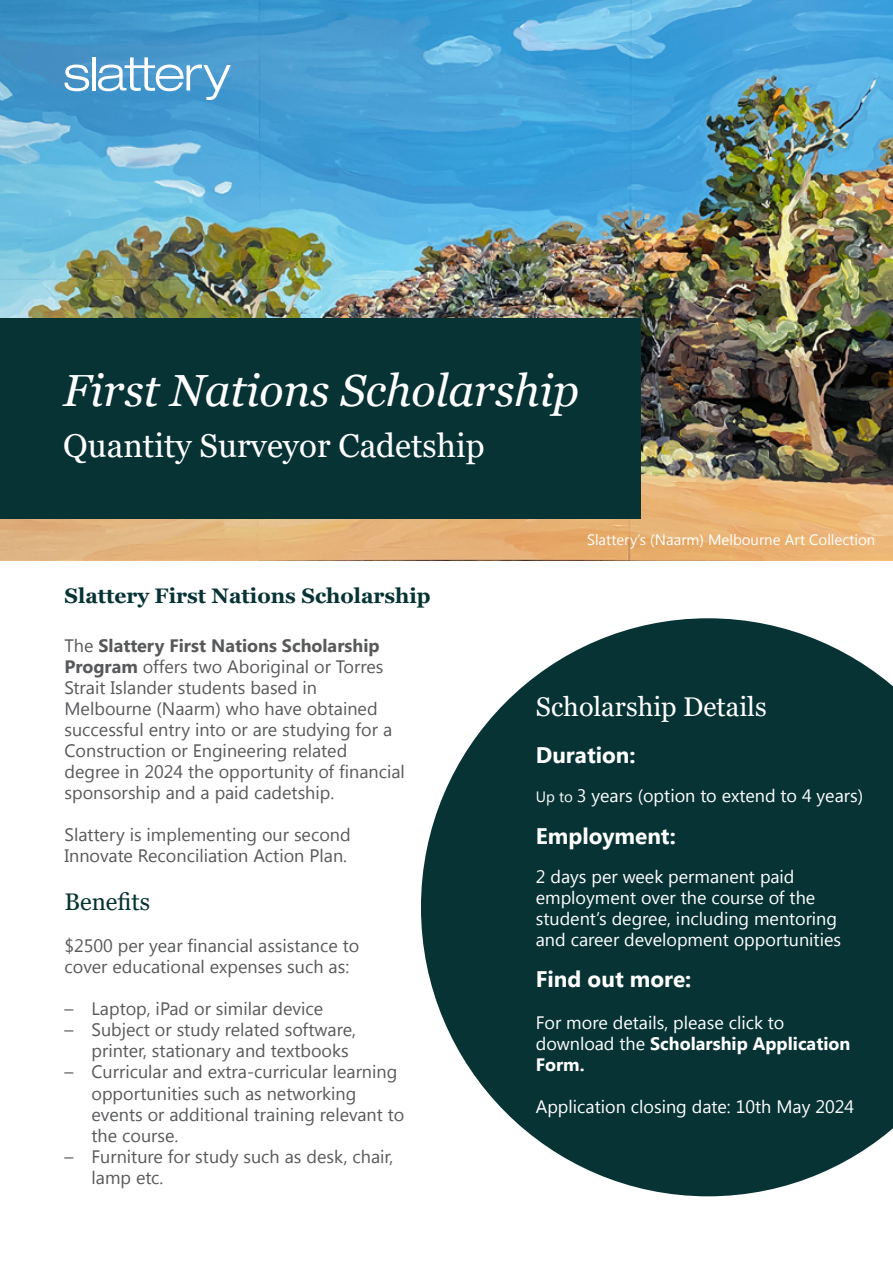
<style>
.page{position:relative;width:893px;height:1263px;background:#fff}
.page>*{position:absolute;margin:0;border:0;box-sizing:border-box;transform-origin:0 0}
.t1{font:italic 45px "Georgia";color:#fff}
.t2{font:33px "Georgia";color:#fff}
.t3{font:27px "Georgia";color:#fff}
.t4{font:24px "Georgia";color:#073335}
.t5{font:700 22.5px "Khmer UI";color:#fff}
.t6{font:700 21px "Georgia";color:#073335}
.t7{font:18px/21px "Khmer UI";color:#58595b}
.t8{font:18px/21px "Khmer UI";color:#fff}
.t9{font:15px "Khmer UI";color:#fff}
.s1{font-weight:700}
.s2{font-size:15px}
</style>
<div class="page">
<img style="left:0;top:0;width:893px;height:560px">
<div style="left:0;top:319px;width:641px;height:200px;background:#073335"></div>
<svg style="left:421px;top:618px;width:472px;height:578px;fill:#073335"></svg>
<svg style="left:64px;top:65px;width:25px;height:26px"></svg>
<hr style="left:92px;top:57px;width:4px;height:33px;background:#fff">
<svg style="left:98px;top:57px;width:133px;height:43px"></svg>
<h1 class="t1" style="left:63px;top:362px;width:517px">First Nations Scholarship</h1>
<h2 class="t2" style="left:63px;top:426px;width:423px">Quantity Surveyor Cadetship</h2>
<p class="t6" style="left:64px;top:582px;width:368px">Slattery First Nations Scholarship</p>
<p class="t7" style="left:64px;top:636px;width:342px">The <span class="s1">Slattery First Nations Scholarship Program</span> offers two Aboriginal or Torres Strait Islander students based in Melbourne (Naarm) who have obtained successful entry into or are studying for a Construction or Engineering related degree in 2024 the opportunity of financial sponsorship and a paid cadetship.</p>
<p class="t7" style="left:64px;top:825px;width:288px">Slattery is implementing our second<br>Innovate Reconciliation Action Plan.</p>
<h3 class="t4" style="left:64px;top:888px;width:87px">Benefits</h3>
<p class="t7" style="left:64px;top:936px;width:296px">$2500 per year financial assistance to cover educational expenses such as:</p>
<p class="t7" style="left:64px;top:999px;width:260px">– Laptop, iPad or similar device</p>
<p class="t7" style="left:91px;top:1020px;width:266px;text-indent:-27px">– Subject or study related software, printer, stationary and textbooks</p>
<p class="t7" style="left:91px;top:1062px;width:314px;text-indent:-27px">– Curricular and extra-curricular learning opportunities such as networking events or additional training relevant to the course.</p>
<p class="t7" style="left:91px;top:1146px;width:303px;text-indent:-27px">– Furniture for study such as desk, chair, lamp etc.</p>
<p class="t9" style="left:587px;top:531px;width:290px">Slattery’s (Naarm) Melbourne Art Collection</p>
<h3 class="t3" style="left:536px;top:691px;width:232px">Scholarship Details</h3>
<p class="t5" style="left:536px;top:742px;width:101px">Duration:</p>
<p class="t8" style="left:536px;top:785px;width:329px"><span class="s2">Up to</span> 3 years (option to extend to 4 years)</p>
<p class="t5" style="left:536px;top:823px;width:142px">Employment:</p>
<p class="t8" style="left:536px;top:866px;width:307px">2 days per week permanent paid employment over the course of the student’s degree, including mentoring and career development opportunities</p>
<p class="t5" style="left:536px;top:966px;width:157px">Find out more:</p>
<p class="t8" style="left:536px;top:1013px;width:316px">For more details, please click to download the <span class="s1">Scholarship Application<br>Form.</span></p>
<p class="t8" style="left:536px;top:1097px;width:320px">Application closing date: 10th May 2024</p>
</div>
